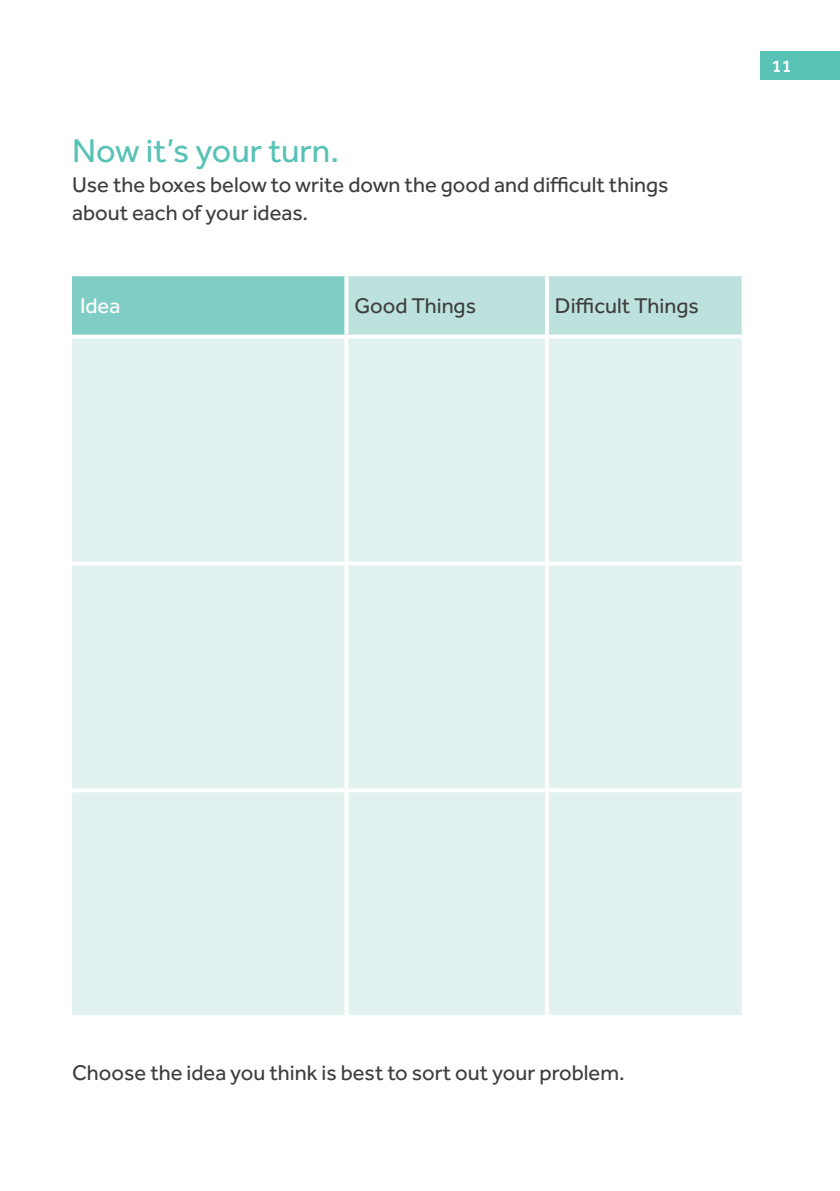
<style>
.page{position:relative;width:840px;height:1191px;background:#fff}
.page>*{position:absolute;margin:0;border:0;box-sizing:border-box;transform-origin:0 0}
.Lead_in{font:34px "Effra";color:#58c2b7}
.body{font:22px/28px "Effra";color:#3e3e3f}
.Body_on_coloured_tab{font:22px "Effra";color:#fff}
.t1{font:500 18px "Effra";color:#fff}
</style>
<div class="page">
<div style="left:72px;top:274px;width:274px;height:62px;background:#80cdc5"></div>
<div style="left:346px;top:274px;width:200px;height:62px;background:#bde2de"></div>
<div style="left:546px;top:274px;width:197px;height:62px;background:#bde2de"></div>
<div style="left:72px;top:338px;width:669px;height:677px;background:#e2f2f0"></div>
<hr style="left:72px;top:272px;width:274px;height:4px;background:#fff">
<svg style="left:72px;top:334px;width:274px;height:2px"></svg>
<svg style="left:72px;top:561px;width:274px;height:4px"></svg>
<hr style="left:72px;top:788px;width:274px;height:4px;background:#fff">
<hr style="left:346px;top:272px;width:200px;height:4px;background:#fff">
<svg style="left:344px;top:276px;width:4px;height:58px"></svg>
<hr style="left:546px;top:272px;width:199px;height:4px;background:#fff">
<svg style="left:544px;top:276px;width:4px;height:58px"></svg>
<svg style="left:741px;top:276px;width:3px;height:58px"></svg>
<svg style="left:346px;top:334px;width:200px;height:3px"></svg>
<hr style="left:344px;top:338px;width:4px;height:223px;background:#fff">
<svg style="left:546px;top:334px;width:198px;height:2px"></svg>
<svg style="left:544px;top:338px;width:4px;height:223px"></svg>
<svg style="left:741px;top:338px;width:1px;height:223px"></svg>
<svg style="left:346px;top:561px;width:200px;height:4px"></svg>
<hr style="left:344px;top:565px;width:4px;height:223px;background:#fff">
<svg style="left:546px;top:561px;width:196px;height:4px"></svg>
<svg style="left:544px;top:565px;width:4px;height:223px"></svg>
<svg style="left:741px;top:565px;width:1px;height:223px"></svg>
<hr style="left:346px;top:788px;width:200px;height:4px;background:#fff">
<hr style="left:344px;top:792px;width:4px;height:223px;background:#fff">
<hr style="left:546px;top:788px;width:199px;height:4px;background:#fff">
<svg style="left:544px;top:792px;width:4px;height:223px"></svg>
<svg style="left:741px;top:792px;width:1px;height:223px"></svg>
<div style="left:760px;top:51px;width:79px;height:28px;background:#58c2b7"></div>
<p class="Lead_in" style="left:72px;top:130px;width:268px">Now it’s your turn.</p>
<p class="body" style="left:72px;top:170px;width:597px">Use the boxes below to write down the good and difficult things about each of your ideas.</p>
<p class="Body_on_coloured_tab" style="left:80px;top:292px;width:42px">Idea</p>
<p class="body" style="left:354px;top:291px;width:123px">Good Things</p>
<p class="body" style="left:554px;top:291px;width:145px">Difficult Things</p>
<p class="t1" style="left:771px;top:55px;width:21px">11</p>
<p class="body" style="left:72px;top:1058px;width:554px">Choose the idea you think is best to sort out your problem.</p>
</div>
